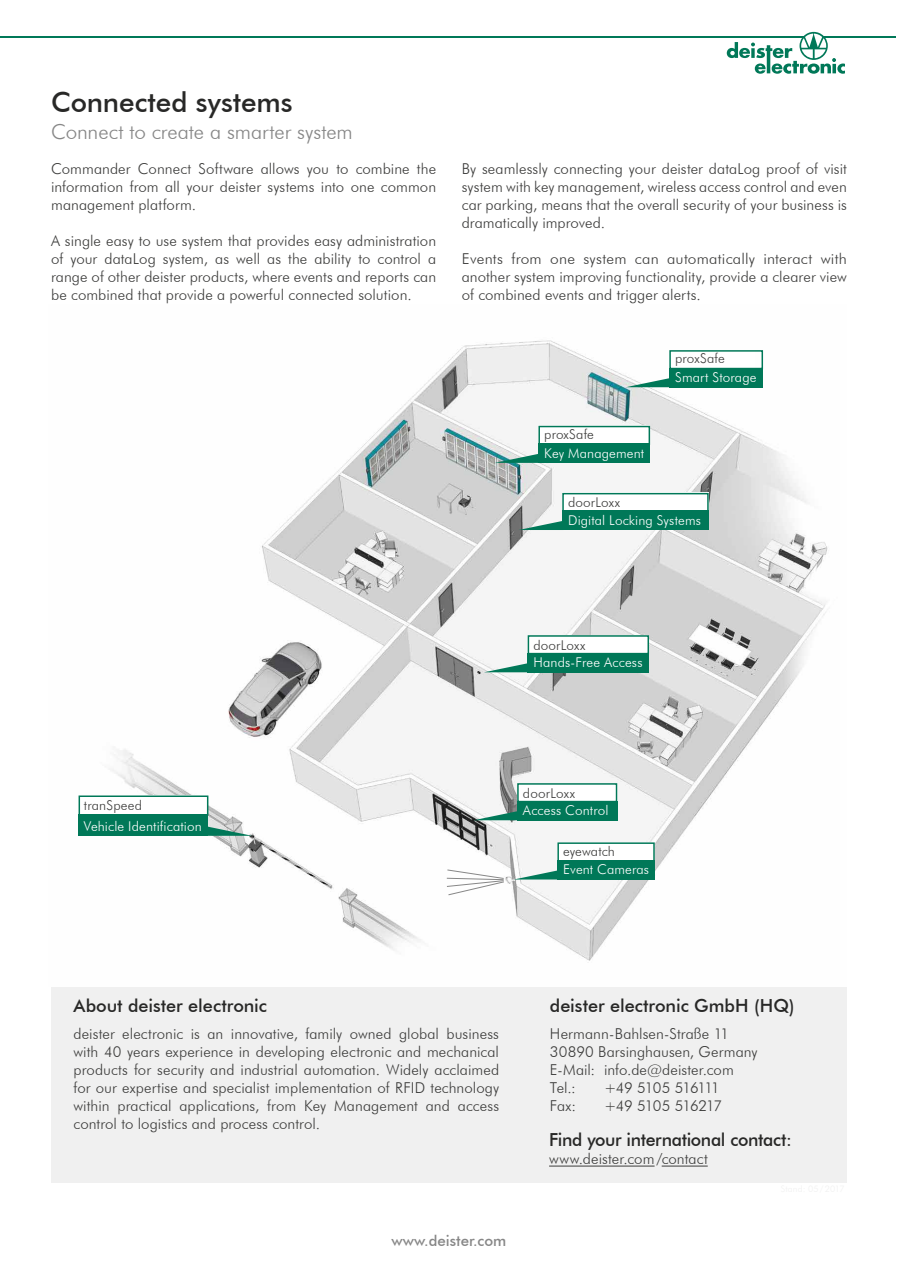
<style>
.page{position:relative;width:898px;height:1263px;background:#fff}
.page>*{position:absolute;margin:0;border:0;box-sizing:border-box;transform-origin:0 0}
.t1{font:500 27.75px "Futura BT";color:#282827}
.t2{font:300 20.7px "Futura BT";letter-spacing:-.005em;color:#878787}
.t3{font:500 18px "Futura BT";letter-spacing:-.005em;color:#282827}
.t4{font:300 15px/18px "Futura BT";letter-spacing:.005em;color:#3c3c3b;text-align:justify}
.t5{font:300 15px "Futura BT";letter-spacing:-.055em;color:#3c3c3b}
.t6{font:500 15px "Futura BT";color:#878787}
.t7{font:300 13.5px "Futura BT";letter-spacing:.01em;color:#fff}
.t8{font:300 13.5px "Futura BT";letter-spacing:.01em;color:#3c3c3b}
</style>
<div class="page">
<div style="left:51px;top:976px;width:795px;height:207px;background:#f0f0f0"></div>
<img style="left:51px;top:340px;width:795px;height:647px">
<div style="left:78px;top:796px;width:130px;height:27px;background:#fff"></div>
<div style="left:78px;top:795px;width:130px;height:21px;border:2px solid #007858"></div>
<div style="left:78px;top:815px;width:130px;height:21px;background:#007858"></div>
<svg style="left:208px;top:826px;width:44px;height:10px"></svg>
<div style="left:538px;top:426px;width:111px;height:20px;background:#fff"></div>
<div style="left:538px;top:426px;width:111px;height:19px;border:2px solid #007858"></div>
<div style="left:538px;top:444px;width:111px;height:19px;background:#007858"></div>
<svg style="left:494px;top:454px;width:44px;height:9px"></svg>
<div style="left:562px;top:493px;width:146px;height:20px;background:#fff"></div>
<div style="left:562px;top:493px;width:146px;height:19px;border:2px solid #007858"></div>
<div style="left:562px;top:511px;width:146px;height:19px;background:#007858"></div>
<svg style="left:518px;top:521px;width:44px;height:9px"></svg>
<div style="left:669px;top:350px;width:85px;height:20px;background:#fff"></div>
<div style="left:669px;top:350px;width:93px;height:19px;border:2px solid #007858"></div>
<div style="left:669px;top:368px;width:93px;height:19px;background:#007858"></div>
<svg style="left:625px;top:378px;width:44px;height:9px"></svg>
<div style="left:557px;top:842px;width:97px;height:28px;background:#fff"></div>
<div style="left:557px;top:842px;width:97px;height:19px;border:2px solid #007858"></div>
<div style="left:557px;top:860px;width:97px;height:19px;background:#007858"></div>
<svg style="left:513px;top:870px;width:44px;height:9px"></svg>
<div style="left:527px;top:635px;width:121px;height:20px;background:#fff"></div>
<div style="left:527px;top:635px;width:121px;height:19px;border:2px solid #007858"></div>
<div style="left:527px;top:653px;width:121px;height:19px;background:#007858"></div>
<svg style="left:483px;top:663px;width:44px;height:9px"></svg>
<div style="left:517px;top:783px;width:100px;height:20px;background:#fff"></div>
<div style="left:517px;top:783px;width:100px;height:19px;border:2px solid #007858"></div>
<div style="left:517px;top:801px;width:100px;height:19px;background:#007858"></div>
<svg style="left:473px;top:811px;width:44px;height:9px"></svg>
<svg style="left:446px;top:869px;width:58px;height:26px"></svg>
<hr style="left:549px;top:1166px;width:105px;height:1px;background:#3c3c3b">
<hr style="left:661px;top:1166px;width:46px;height:1px;background:#3c3c3b">
<hr style="left:0;top:36px;width:895px;height:2px;background:#007858">
<svg style="left:726px;top:32px;width:118px;height:42px"></svg>
<h1 class="t1" style="left:51px;top:85px;width:243px">Connected systems</h1>
<h2 class="t2" style="left:51px;top:119px;width:303px">Connect to create a smarter system</h2>
<p class="t4" style="left:51px;top:160px;width:386px">Commander Connect Software allows you to combine the information from all your deister systems into one common management platform.</p>
<p class="t4" style="left:51px;top:232px;width:386px">A single easy to use system that provides easy administration of your dataLog system, as well as the ability to control a range of other deister products, where events and reports can be combined that provide a powerful connected solution.</p>
<p class="t4" style="left:461px;top:160px;width:386px">By seamlessly connecting your deister dataLog proof of visit system with key management, wireless access control and even car parking, means that the overall security of your business is dramatically improved.</p>
<p class="t4" style="left:461px;top:250px;width:386px">Events from one system can automatically interact with another system improving functionality, provide a clearer view of combined events and trigger alerts.</p>
<p class="t8" style="left:675px;top:350px;width:51px">proxSafe</p>
<p class="t7" style="left:675px;top:369px;width:83px">Smart Storage</p>
<p class="t8" style="left:544px;top:426px;width:51px">proxSafe</p>
<p class="t7" style="left:544px;top:445px;width:101px">Key Management</p>
<p class="t8" style="left:568px;top:494px;width:54px">doorLoxx</p>
<p class="t7" style="left:568px;top:512px;width:134px">Digital Locking Systems</p>
<p class="t8" style="left:533px;top:637px;width:54px">doorLoxx</p>
<p class="t7" style="left:533px;top:654px;width:111px">Hands-Free Access</p>
<p class="t8" style="left:84px;top:797px;width:60px">tranSpeed</p>
<p class="t7" style="left:84px;top:818px;width:119px">Vehicle Identification</p>
<p class="t8" style="left:523px;top:784px;width:54px">doorLoxx</p>
<p class="t7" style="left:523px;top:802px;width:87px">Access Control</p>
<p class="t8" style="left:563px;top:843px;width:53px">eyewatch</p>
<p class="t7" style="left:563px;top:861px;width:87px">Event Cameras</p>
<p class="t3" style="left:73px;top:994px;width:195px">About deister electronic</p>
<p class="t4" style="left:73px;top:1024px;width:427px">deister electronic is an innovative, family owned global business with 40 years experience in developing electronic and mechanical products for security and industrial automation. Widely acclaimed for our expertise and specialist implementation of RFID technology within practical applications, from Key Management and access control to logistics and process control.</p>
<p class="t6" style="left:391px;top:1231px;width:116px">www.deister.com</p>
<p class="t3" style="left:549px;top:994px;width:246px">deister electronic GmbH (HQ)</p>
<p class="t4" style="left:549px;top:1024px;width:209px;text-align:left">Hermann-Bahlsen-Straße 11<br>30890 Barsinghausen, Germany<br>E-Mail: info.de@deister.com<br>Tel.:</p>
<p class="t5" style="left:603px;top:1078px;width:117px">+49 5105 516111</p>
<p class="t4" style="left:549px;top:1096px;width:28px">Fax:</p>
<p class="t5" style="left:603px;top:1096px;width:119px">+49 5105 516217</p>
<p class="t3" style="left:549px;top:1129px;width:244px">Find your international contact:</p>
<p class="t4" style="left:549px;top:1150px;width:160px">www.deister.com/contact</p>
</div>
